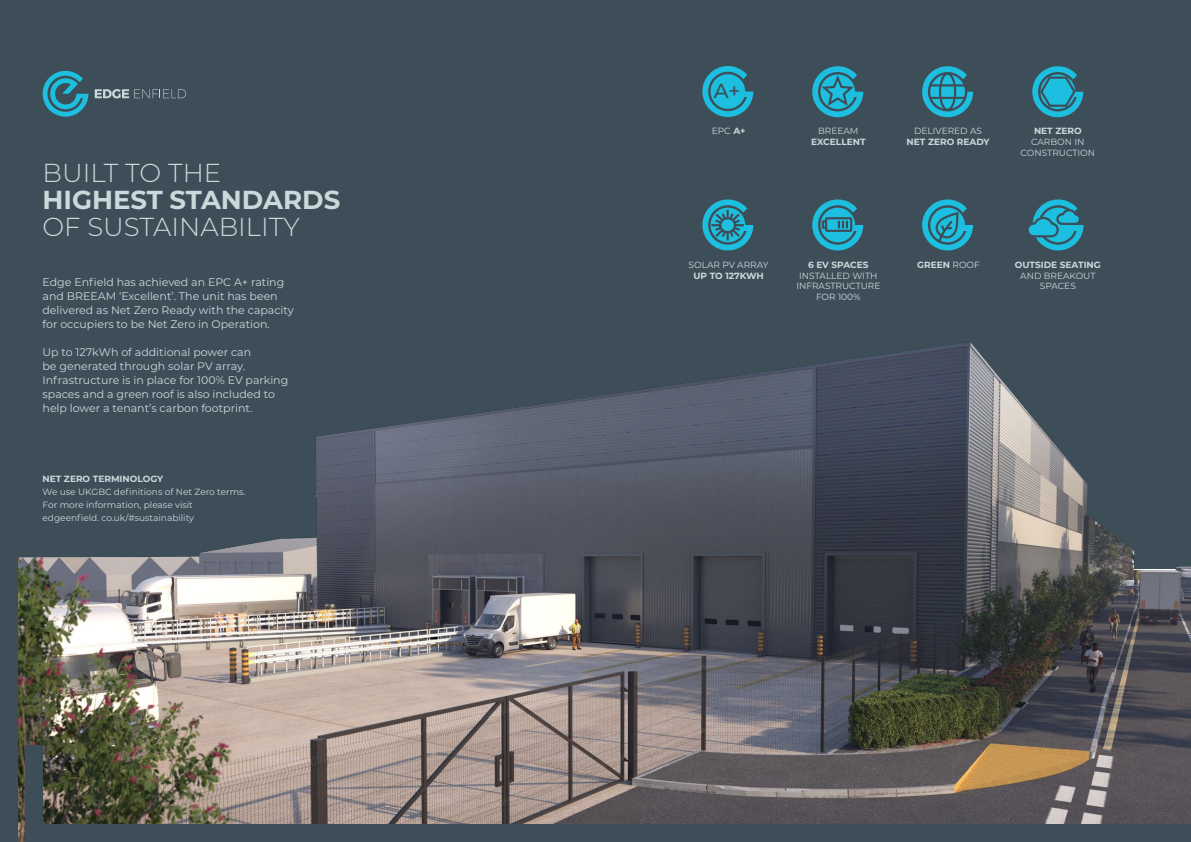
<style>
.page{position:relative;width:1191px;height:842px;background:#fff}
.page>*{position:absolute;margin:0;border:0;box-sizing:border-box;transform-origin:0 0}
.t1{font:300 26px/27px "Montserrat";color:#c9dadb}
.t2{font:500 20.4px "Montserrat";color:#3e4e59}
.t3{font:11px/14px "Montserrat";color:#c9dadb}
.t4{font:9px/10.8px "Montserrat";color:#c9dadb;text-align:center}
.t5{font:700 9px/10.8px "Montserrat";color:#c9dadb;text-align:center}
.s1{font-weight:700}
.s2{font-weight:400}
</style>
<div class="page">
<div style="left:0;top:0;width:1191px;height:569px;background:#3e4e59"></div>
<img style="left:17px;top:235px;width:1174px;height:607px">
<div style="left:0;top:539px;width:17px;height:303px;background:#3e4e59"></div>
<div style="left:26px;top:746px;width:17px;height:96px;background:#3e4e59"></div>
<div style="left:43px;top:825px;width:1148px;height:17px;background:#3e4e59"></div>
<div style="left:702px;top:66px;width:51px;height:51px;border:6px solid #1cbfdf;border-radius:50%"></div>
<div style="left:741px;top:91px;width:10px;height:6px;background:#1cbfdf"></div>
<svg style="left:740px;top:69px;width:13px;height:22px"></svg>
<div style="left:713px;top:77px;width:29px;height:29px;background:#1cbfdf;border-radius:50%"></div>
<div style="left:710px;top:74px;width:35px;height:35px;border:6px solid #1cbfdf;border-radius:50%"></div>
<div style="left:812px;top:66px;width:51px;height:51px;border:6px solid #1cbfdf;border-radius:50%"></div>
<div style="left:820px;top:74px;width:35px;height:35px;border:6px solid #1cbfdf;border-radius:50%"></div>
<svg style="left:819px;top:68px;width:45px;height:40px"></svg>
<div style="left:922px;top:66px;width:51px;height:51px;border:6px solid #1cbfdf;border-radius:50%"></div>
<svg style="left:960px;top:69px;width:13px;height:23px"></svg>
<div style="left:933px;top:77px;width:29px;height:29px;background:#1cbfdf;border-radius:50%"></div>
<div style="left:930px;top:74px;width:35px;height:35px;border:6px solid #1cbfdf;border-radius:50%"></div>
<div style="left:939px;top:73px;width:17px;height:38px;border:2px solid #3e4e59;border-radius:50%"></div>
<hr style="left:930px;top:84px;width:34px;height:3px;background:#3e4e59">
<hr style="left:930px;top:97px;width:34px;height:2px;background:#3e4e59">
<div style="left:1032px;top:66px;width:51px;height:51px;border:6px solid #1cbfdf;border-radius:50%"></div>
<div style="left:1040px;top:74px;width:35px;height:35px;border:6px solid #1cbfdf;border-radius:50%"></div>
<svg style="left:1039px;top:68px;width:45px;height:40px"></svg>
<div style="left:702px;top:199px;width:51px;height:51px;border:6px solid #1cbfdf;border-radius:50%"></div>
<svg style="left:709px;top:202px;width:46px;height:41px"></svg>
<div style="left:812px;top:199px;width:51px;height:51px;border:6px solid #1cbfdf;border-radius:50%"></div>
<div style="left:851px;top:225px;width:9px;height:5px;background:#1cbfdf"></div>
<div style="left:823px;top:211px;width:29px;height:28px;background:#1cbfdf;border-radius:50%"></div>
<div style="left:820px;top:208px;width:35px;height:34px;border:6px solid #1cbfdf;border-radius:50%"></div>
<div style="left:825px;top:217px;width:27px;height:15px;border:2px solid #3e4e59"></div>
<svg style="left:838px;top:202px;width:26px;height:26px"></svg>
<div style="left:821px;top:220px;width:5px;height:9px;border:2px solid #3e4e59"></div>
<div style="left:922px;top:199px;width:51px;height:51px;border:6px solid #1cbfdf;border-radius:50%"></div>
<div style="left:930px;top:208px;width:35px;height:34px;border:6px solid #1cbfdf;border-radius:50%"></div>
<svg style="left:934px;top:202px;width:40px;height:42px"></svg>
<div style="left:1032px;top:199px;width:51px;height:51px;border:6px solid #1cbfdf;border-radius:50%"></div>
<div style="left:1040px;top:208px;width:35px;height:34px;border:6px solid #1cbfdf;border-radius:50%"></div>
<svg style="left:1025px;top:202px;width:60px;height:37px"></svg>
<svg style="left:95px;top:89px;width:91px;height:9px"></svg>
<svg style="left:43px;top:71px;width:45px;height:46px"></svg>
<p class="t1" style="left:43px;top:158px;width:299px">BUILT TO THE<br><span class="s1">HIGHEST STANDARDS<br></span>OF SUSTAINABILITY</p>
<p class="t3" style="left:43px;top:275px;width:253px">Edge Enfield has achieved an EPC A+ rating and BREEAM ‘Excellent’. The unit has been delivered as Net Zero Ready with the capacity for occupiers to be Net Zero in Operation.</p>
<p class="t3" style="left:43px;top:345px;width:247px">Up to 127kWh of additional power can<br>be generated through solar PV array.<br>Infrastructure is in place for 100% EV parking spaces and a green roof is also included to help lower a tenant’s carbon footprint.</p>
<p class="t5" style="left:43px;top:473px;width:122px">NET ZERO TERMINOLOGY</p>
<p class="t4" style="left:43px;top:485px;width:205px;line-height:13px;text-align:left">We use UKGBC definitions of Net Zero terms.<br>For more information, please visit edgeenfield. co.uk/#sustainability</p>
<p class="t2" style="left:714px;top:76px;width:28px">A+</p>
<p class="t4" style="left:712px;top:125px;width:35px">EPC <span class="s1">A+</span></p>
<p class="t5" style="left:811px;top:125px;width:56px"><span class="s2">BREEAM<br></span>EXCELLENT</p>
<p class="t5" style="left:906px;top:125px;width:85px"><span class="s2">DELIVERED AS<br></span>NET ZERO READY</p>
<p class="t4" style="left:1020px;top:125px;width:76px"><span class="s1">NET ZERO<br></span>CARBON IN<br>CONSTRUCTION</p>
<p class="t4" style="left:688px;top:259px;width:81px">SOLAR PV ARRAY</p>
<p class="t5" style="left:693px;top:270px;width:72px">UP TO 127KWH</p>
<p class="t4" style="left:796px;top:259px;width:86px"><span class="s1">6 EV SPACES<br></span>INSTALLED WITH<br>INFRASTRUCTURE<br>FOR 100%</p>
<p class="t5" style="left:917px;top:259px;width:64px">GREEN <span class="s2">ROOF</span></p>
<p class="t4" style="left:1015px;top:259px;width:87px"><span class="s1">OUTSIDE SEATING<br></span>AND BREAKOUT<br>SPACES</p>
</div>
